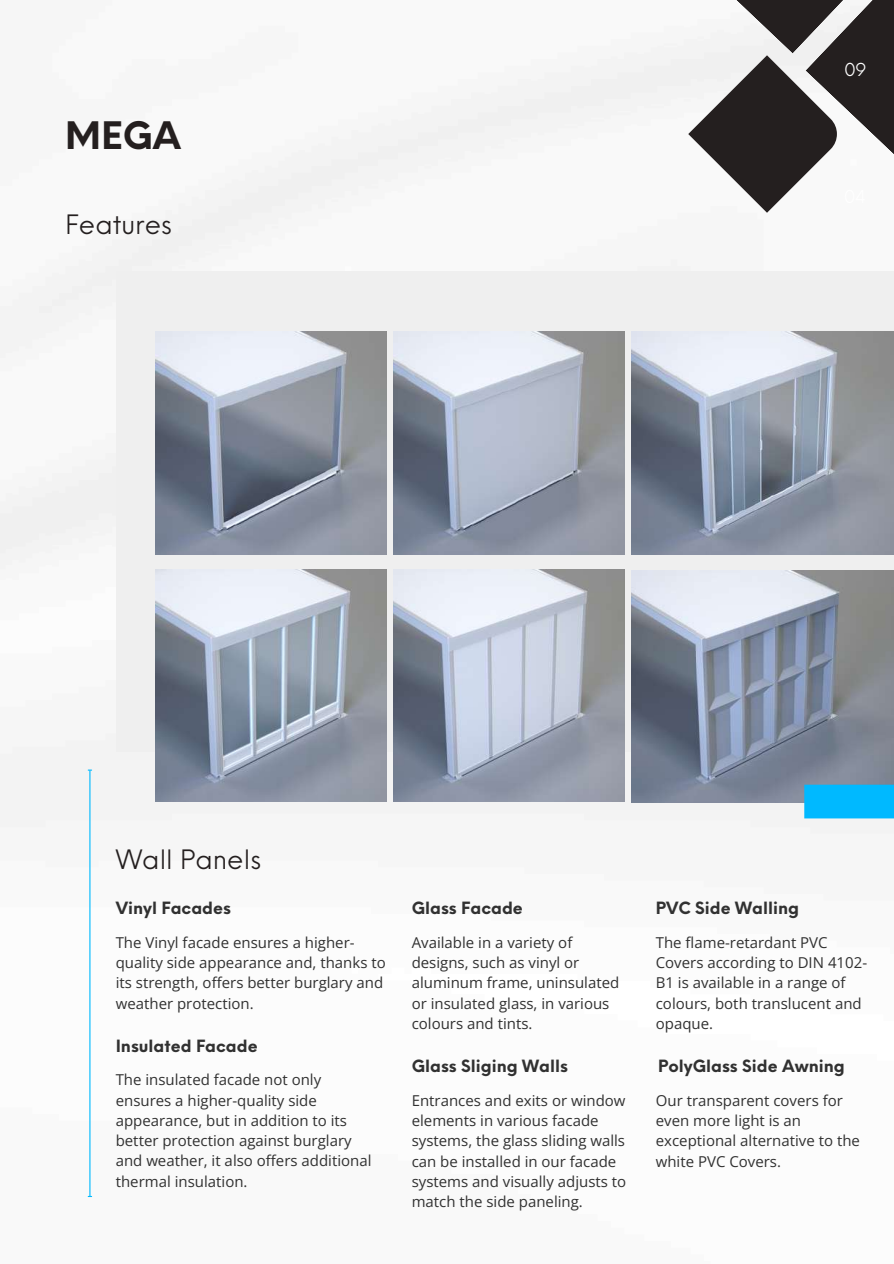
<style>
.page{position:relative;width:894px;height:1264px;background:#fff}
.page>*{position:absolute;margin:0;border:0;box-sizing:border-box;transform-origin:0 0}
.t1{font:700 36.9px "Neue Einstellung";color:#241f1f}
.t2{font:26.1px "Neue Einstellung";color:#241f1f}
.t3{font:17.4px "Neue Einstellung";color:#fff}
.t4{font:700 16.5px "Neue Einstellung";color:#313131}
.t5{font:15px/20.2px "Open Sans";color:#313131}
</style>
<div class="page">
<img style="left:0;top:52px;width:893px;height:1146px">
<div style="left:116px;top:271px;width:777px;height:480px;background:#efefef"></div>
<img style="left:631px;top:570px;width:262px;height:232px">
<div style="left:804px;top:784px;width:89px;height:34px;background:#00b9ff"></div>
<img style="left:156px;top:331px;width:230px;height:223px">
<img style="left:631px;top:331px;width:262px;height:223px">
<svg style="left:632px;top:0;width:261px;height:376px"></svg>
<hr style="left:89px;top:770px;width:1px;height:426px;background:#00b9ff">
<img style="left:393px;top:331px;width:231px;height:223px">
<img style="left:156px;top:569px;width:230px;height:232px">
<img style="left:393px;top:569px;width:231px;height:232px">
<h1 class="t1" style="left:65px;top:102px;width:118px">MEGA</h1>
<h2 class="t2" style="left:65px;top:201px;width:108px">Features</h2>
<p class="t3" style="left:844px;top:54px;width:23px">09</p>
<h2 class="t2" style="left:116px;top:835px;width:147px">Wall Panels</h2>
<p class="t4" style="left:116px;top:893px;width:117px">Vinyl Facades</p>
<p class="t4" style="left:411px;top:893px;width:113px">Glass Facade</p>
<p class="t5" style="left:116px;top:932px;width:271px">The Vinyl facade ensures a higher&shy;quality side appearance and, thanks to its strength, offers better burglary and weather protection.</p>
<p class="t5" style="left:411px;top:932px;width:209px">Available in a variety of designs, such as vinyl or aluminum frame, uninsulated or insulated glass, in various colours and tints.</p>
<p class="t4" style="left:116px;top:1030px;width:143px">Insulated Facade</p>
<p class="t5" style="left:116px;top:1069px;width:257px">The insulated facade not only ensures a higher-quality side appearance, but in addition to its better protection against burglary and weather, it also offers additional thermal insulation.</p>
<p class="t4" style="left:411px;top:1051px;width:158px">Glass Sliging Walls</p>
<p class="t5" style="left:411px;top:1089px;width:216px">Entrances and exits or window elements in various facade systems, the glass sliding walls can be installed in our facade systems and visually adjusts to match the side paneling.</p>
<p class="t4" style="left:655px;top:893px;width:145px">PVC Side Walling</p>
<p class="t5" style="left:655px;top:932px;width:213px">The flame-retardant PVC<br>Covers according to DIN 4102-<br>B1 is available in a range of colours, both translucent and opaque.</p>
<p class="t4" style="left:658px;top:1050px;width:188px">PolyGlass Side Awning</p>
<p class="t5" style="left:655px;top:1089px;width:206px">Our transparent covers for even more light is an exceptional alternative to the white PVC Covers.</p>
</div>
